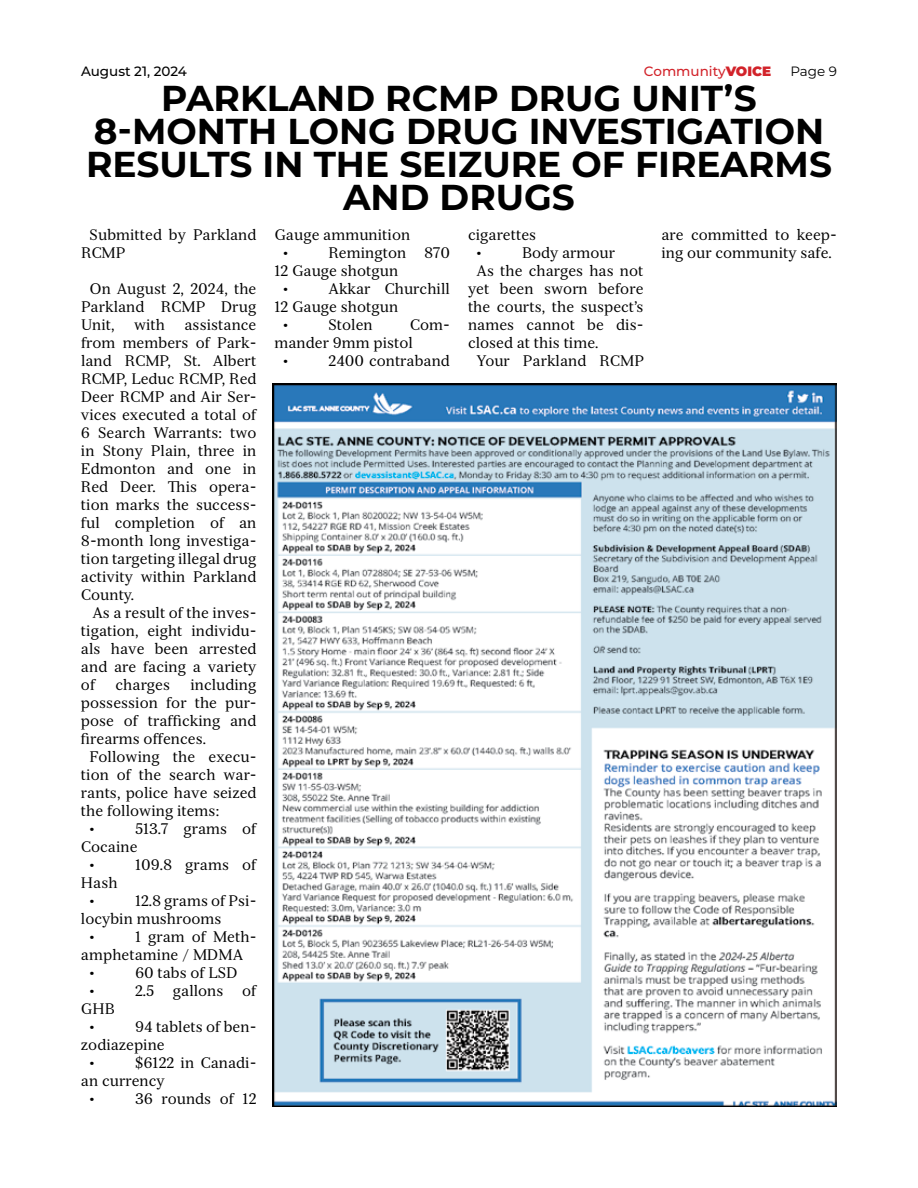
<style>
.page{position:relative;width:918px;height:1188px;background:#fff}
.page>*{position:absolute;margin:0;border:0;box-sizing:border-box;transform-origin:0 0}
.t1{font:700 36px/33px "Montserrat";color:#000;text-align:center}
.t2{font:15px/18px "Serif 12 Beta";color:#000}
.t3{font:500 13.5px "Montserrat";color:#d2232a}
.t4{font:500 13.5px "Montserrat";color:#000}
.t5{font:13.5px "Montserrat";color:#000}
.s1{font-weight:900}
</style>
<div class="page">
<img style="left:273px;top:383px;width:564px;height:724px">
<p class="t4" style="left:81px;top:62px;width:107px">August 21, 2024</p>
<p class="t3" style="left:644px;top:62px;width:129px">Community<span class="s1">VOICE</span></p>
<p class="t5" style="left:790px;top:62px;width:48px">Page 9</p>
<h1 class="t1" style="left:86px;top:80px;width:747px">PARKLAND RCMP DRUG UNIT’S<br>8-MONTH LONG DRUG INVESTIGATION<br>RESULTS IN THE SEIZURE OF FIREARMS<br>AND DRUGS</h1>
<p class="t2" style="left:81px;top:226px;width:177px;text-indent:9px">Submitted by Parkland<br>RCMP</p>
<p class="t2" style="left:81px;top:280px;width:177px;text-align:justify;text-indent:9px">On August 2, 2024, the Parkland RCMP Drug Unit,</p>
<p class="t2" style="left:662px;top:226px;width:177px">are committed to keep&shy;ing our community safe.</p>
<p class="t2" style="left:283px;top:226px;width:129px;text-indent:-9px">Gauge ammunition •</p>
<p class="t2" style="left:477px;top:226px;width:61px;text-indent:-9px">cigarettes •</p>
<p class="t2" style="left:522px;top:244px;width:95px">Body armour</p>
<p class="t2" style="left:477px;top:262px;width:168px">As the charges has not</p>
<p class="t2" style="left:468px;top:280px;width:177px">yet been sworn before</p>
<p class="t2" style="left:468px;top:298px;width:177px">the courts, the suspect’s</p>
<p class="t2" style="left:468px;top:316px;width:177px">names cannot be dis-</p>
<p class="t2" style="left:468px;top:334px;width:132px">closed at this time.</p>
<p class="t2" style="left:477px;top:352px;width:169px">Your Parkland RCMP</p>
<p class="t2" style="left:328px;top:244px;width:123px">Remington 870</p>
<p class="t2" style="left:274px;top:262px;width:125px">12 Gauge shotgun</p>
<p class="t2" style="left:283px;top:280px;width:7px">•</p>
<p class="t2" style="left:328px;top:280px;width:123px">Akkar Churchill</p>
<p class="t2" style="left:274px;top:298px;width:125px">12 Gauge shotgun</p>
<p class="t2" style="left:283px;top:316px;width:7px">•</p>
<p class="t2" style="left:328px;top:316px;width:46px">Stolen</p>
<p class="t2" style="left:410px;top:316px;width:42px">Com-</p>
<p class="t2" style="left:274px;top:334px;width:140px">mander 9mm pistol</p>
<p class="t2" style="left:283px;top:352px;width:7px">•</p>
<p class="t2" style="left:328px;top:352px;width:123px">2400 contraband</p>
<p class="t2" style="left:134px;top:316px;width:33px">with</p>
<p class="t2" style="left:81px;top:316px;width:177px;text-align:justify;text-indent:104px">assistance from members of Park&shy;land RCMP, St. Albert RCMP, Leduc RCMP, Red Deer RCMP and Air Ser&shy;vices executed a total of 6 Search Warrants: two in Stony Plain, three in Edmonton and one in Red Deer. This opera&shy;tion marks the success&shy;ful completion of an 8-month long investiga&shy;tion targeting illegal drug activity within Parkland County.</p>
<p class="t2" style="left:81px;top:604px;width:177px;text-align:justify;text-indent:11px">As a result of the inves&shy;tigation, eight individu&shy;als have been arrested and are facing a variety of</p>
<p class="t2" style="left:116px;top:676px;width:56px">charges</p>
<p class="t2" style="left:190px;top:676px;width:68px">including</p>
<p class="t2" style="left:81px;top:694px;width:177px">possession for the pur-</p>
<p class="t2" style="left:81px;top:712px;width:177px">pose of trafficking and</p>
<p class="t2" style="left:81px;top:730px;width:127px">firearms offences.</p>
<p class="t2" style="left:90px;top:748px;width:168px">Following the execu-</p>
<p class="t2" style="left:81px;top:766px;width:177px">tion of the search war-</p>
<p class="t2" style="left:81px;top:784px;width:177px">rants, police have seized</p>
<p class="t2" style="left:81px;top:802px;width:140px">the following items:</p>
<p class="t2" style="left:90px;top:820px;width:7px">•</p>
<p class="t2" style="left:135px;top:820px;width:123px">513.7 grams of</p>
<p class="t2" style="left:81px;top:838px;width:58px">Cocaine</p>
<p class="t2" style="left:90px;top:856px;width:7px">•</p>
<p class="t2" style="left:135px;top:856px;width:123px">109.8 grams of</p>
<p class="t2" style="left:90px;top:874px;width:30px;text-indent:-9px">Hash •</p>
<p class="t2" style="left:135px;top:892px;width:123px">12.8 grams of Psi-</p>
<p class="t2" style="left:81px;top:910px;width:142px">locybin mushrooms</p>
<p class="t2" style="left:90px;top:928px;width:7px">•</p>
<p class="t2" style="left:135px;top:928px;width:123px">1 gram of Meth-</p>
<p class="t2" style="left:81px;top:946px;width:164px">amphetamine / MDMA</p>
<p class="t2" style="left:90px;top:964px;width:7px">•</p>
<p class="t2" style="left:135px;top:964px;width:104px">60 tabs of LSD</p>
<p class="t2" style="left:90px;top:982px;width:7px">•</p>
<p class="t2" style="left:135px;top:982px;width:123px">2.5 gallons of</p>
<p class="t2" style="left:90px;top:1000px;width:27px;text-indent:-9px">GHB •</p>
<p class="t2" style="left:135px;top:1018px;width:123px">94 tablets of ben-</p>
<p class="t2" style="left:81px;top:1036px;width:85px">zodiazepine</p>
<p class="t2" style="left:90px;top:1054px;width:7px">•</p>
<p class="t2" style="left:135px;top:1054px;width:123px">$6122 in Canadi-</p>
<p class="t2" style="left:81px;top:1072px;width:85px">an currency</p>
<p class="t2" style="left:90px;top:1090px;width:7px">•</p>
<p class="t2" style="left:135px;top:1090px;width:123px">36 rounds of 12</p>
</div>
